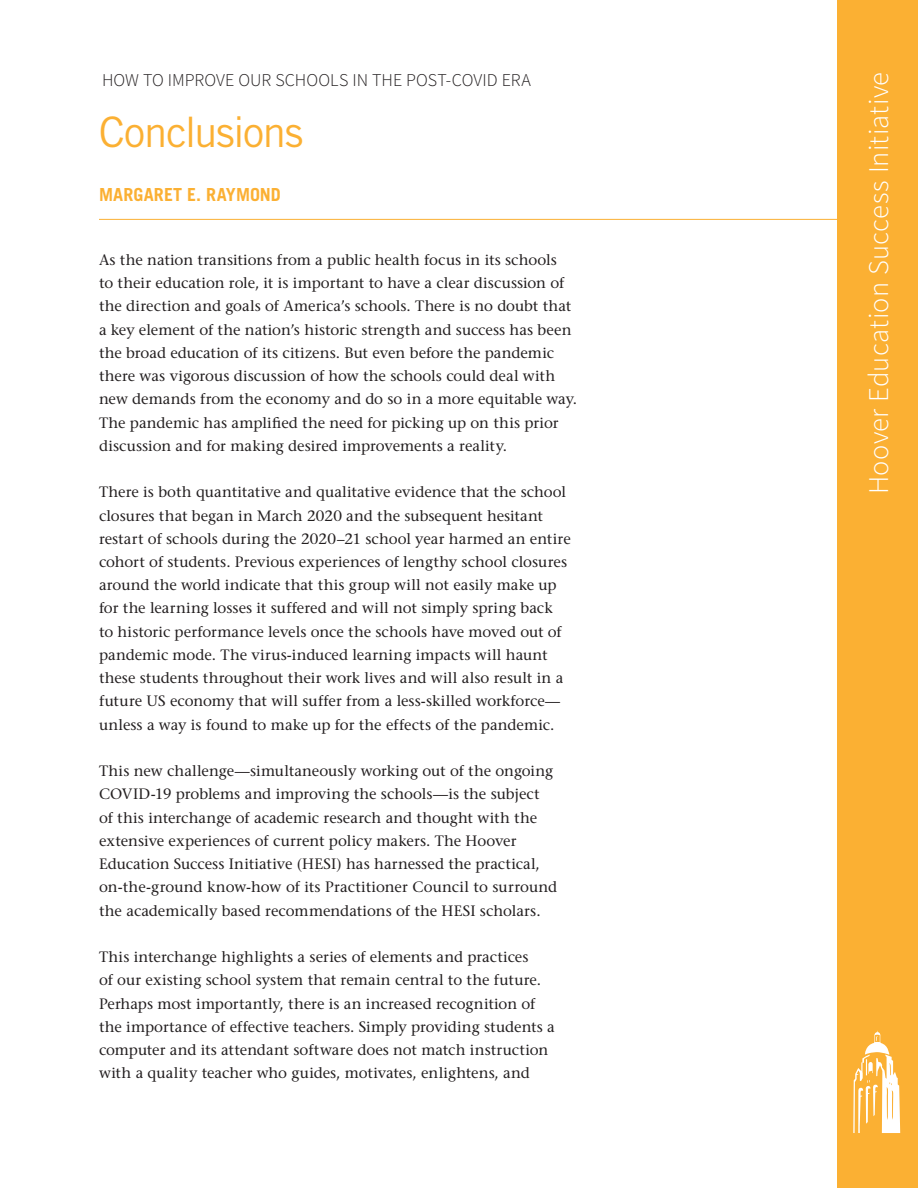
<style>
.page{position:relative;width:918px;height:1188px;background:#fff}
.page>*{position:absolute;margin:0;border:0;box-sizing:border-box;transform-origin:0 0}
.t1{font:42px "Trade Gothic LT Std";letter-spacing:-.035em;color:#fbb033}
.t2{font:300 28.5px "Source Sans Pro";letter-spacing:.01em;color:#fff}
.t3{font:300 18px "Source Sans Pro";color:#231f20}
.t4{font:700 18px "Trade Gothic LT Std";letter-spacing:.01em;color:#fbb033}
.t5{font:500 15px/23.2px "Stone Serif Std";color:#231f20}
</style>
<div class="page">
<div style="left:837px;top:0;width:81px;height:1188px;background:#fbb033"></div>
<svg style="left:853px;top:1031px;width:47px;height:102px"></svg>
<hr style="left:99px;top:219px;width:738px;height:1px;background:#fbb033">
<p class="t3" style="left:102px;top:68px;width:430px">HOW TO IMPROVE OUR SCHOOLS IN THE POST-COVID ERA</p>
<h1 class="t1" style="left:99px;top:107px;width:206px">Conclusions</h1>
<p class="t4" style="left:99px;top:184px;width:183px">MARGARET E. RAYMOND</p>
<p class="t5" style="left:99px;top:248px;width:480px">As the nation transitions from a public health focus in its schools<br>to their education role, it is important to have a clear discussion of the direction and goals of America’s schools. There is no doubt that a key element of the nation’s historic strength and success has been the broad education of its citizens. But even before the pandemic there was vigorous discussion of how the schools could deal with new demands from the economy and do so in a more equitable way.<br>The pandemic has amplified the need for picking up on this prior discussion and for making desired improvements a reality.</p>
<p class="t5" style="left:99px;top:480px;width:473px">There is both quantitative and qualitative evidence that the school closures that began in March 2020 and the subsequent hesitant restart of schools during the 2020–21 school year harmed an entire cohort of students. Previous experiences of lengthy school closures around the world indicate that this group will not easily make up for the learning losses it suffered and will not simply spring back<br>to historic performance levels once the schools have moved out of pandemic mode. The virus-induced learning impacts will haunt these students throughout their work lives and will also result in a future US economy that will suffer from a less-skilled workforce— unless a way is found to make up for the effects of the pandemic.</p>
<p class="t5" style="left:99px;top:759px;width:460px">This new challenge—simultaneously working out of the ongoing COVID-19 problems and improving the schools—is the subject of this interchange of academic research and thought with the extensive experiences of current policy makers. The Hoover Education Success Initiative (HESI) has harnessed the practical, on-the-ground know-how of its Practitioner Council to surround the academically based recommendations of the HESI scholars.</p>
<p class="t5" style="left:99px;top:945px;width:457px">This interchange highlights a series of elements and practices<br>of our existing school system that remain central to the future.<br>Perhaps most importantly, there is an increased recognition of the importance of effective teachers. Simply providing students a computer and its attendant software does not match instruction with a quality teacher who guides, motivates, enlightens, and</p>
<h2 class="t2" style="left:861px;top:494px;width:424px;rotate:-90deg">Hoover Education Success Initiative</h2>
</div>
